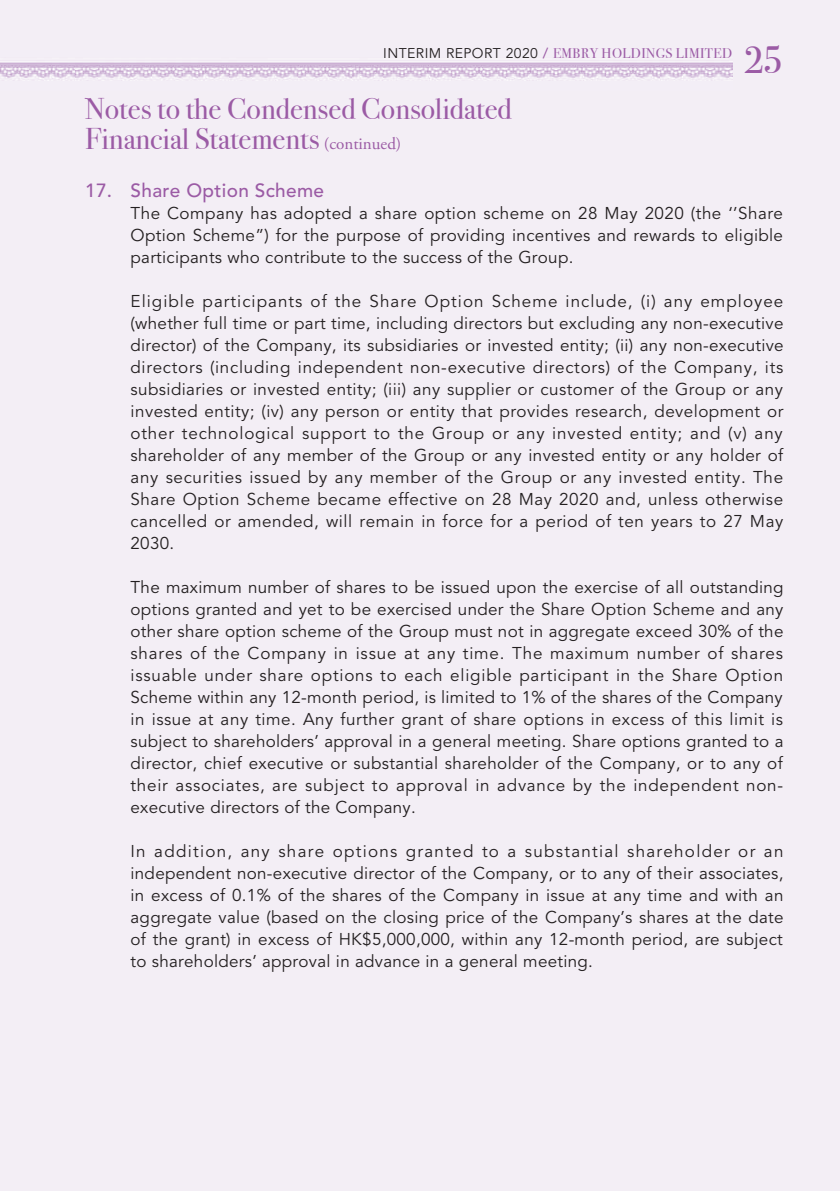
<style>
.page{position:relative;width:840px;height:1191px;background:#fff}
.page>*{position:absolute;margin:0;border:0;box-sizing:border-box;transform-origin:0 0}
.t1{font:38px "Bodoni Svty Two ITCTT";color:#9b5ba5}
.t2{font:30px/30px "Bodoni Svty Two ITCTT";color:#9b5ba5}
.t3{font:500 19px "Avenir LT Std";letter-spacing:.015em;color:#9b5ba5}
.t4{font:17px/22px "Avenir LT Std";letter-spacing:.015em;color:#231f20;text-align:justify}
.t5{font:14px "Bodoni Svty Two ITCTT";letter-spacing:.03em;color:#9b5ba5}
.s1{font-family:"Avenir LT Std";color:#231f20}
.s2{font-family:"Avenir LT Std";font-weight:500}
.s3{font-family:"Adobe Garamond Pro";font-size:17px}
</style>
<div class="page">
<div style="left:0;top:0;width:839px;height:1191px;background:#f3eef5"></div>
<img style="left:0;top:62px;width:731px;height:19px">
<h1 class="t1" style="left:743px;top:29px;width:41px">25</h1>
<p class="t5" style="left:383px;top:42px;width:350px"><span class="s1">INTERIM REPORT 2020</span> <span class="s2">/</span> Embry Holdings Limited</p>
<h2 class="t2" style="left:85px;top:90px;width:428px">Notes to the Condensed Consolidated<br>Financial Statements <span class="s3">(continued)</span></h2>
<p class="t3" style="left:85px;top:180px;width:240px">17. Share Option Scheme</p>
<p class="t4" style="left:130px;top:203px;width:653px">The Company has adopted a share option scheme on 28 May 2020 (the ‘’Share Option Scheme”) for the purpose of providing incentives and rewards to eligible participants who contribute to the success of the Group.</p>
<p class="t4" style="left:130px;top:291px;width:654px">Eligible participants of the Share Option Scheme include, (i) any employee (whether full time or part time, including directors but excluding any non-executive director) of the Company, its subsidiaries or invested entity; (ii) any non-executive directors (including independent non-executive directors) of the Company, its subsidiaries or invested entity; (iii) any supplier or customer of the Group or any invested entity; (iv) any person or entity that provides research, development or other technological support to the Group or any invested entity; and (v) any shareholder of any member of the Group or any invested entity or any holder of any securities issued by any member of the Group or any invested entity. The Share Option Scheme became effective on 28 May 2020 and, unless otherwise cancelled or amended, will remain in force for a period of ten years to 27 May 2030.</p>
<p class="t4" style="left:130px;top:577px;width:654px">The maximum number of shares to be issued upon the exercise of all outstanding options granted and yet to be exercised under the Share Option Scheme and any other share option scheme of the Group must not in aggregate exceed 30% of the shares of the Company in issue at any time. The maximum number of shares issuable under share options to each eligible participant in the Share Option Scheme within any 12-month period, is limited to 1% of the shares of the Company in issue at any time. Any further grant of share options in excess of this limit is subject to shareholders’ approval in a general meeting. Share options granted to a director, chief executive or substantial shareholder of the Company, or to any of their associates, are subject to approval in advance by the independent non&shy;executive directors of the Company.</p>
<p class="t4" style="left:130px;top:841px;width:654px">In addition, any share options granted to a substantial shareholder or an independent non-executive director of the Company, or to any of their associates, in excess of 0.1% of the shares of the Company in issue at any time and with an aggregate value (based on the closing price of the Company’s shares at the date of the grant) in excess of HK$5,000,000, within any 12-month period, are subject to shareholders’ approval in advance in a general meeting.</p>
</div>
